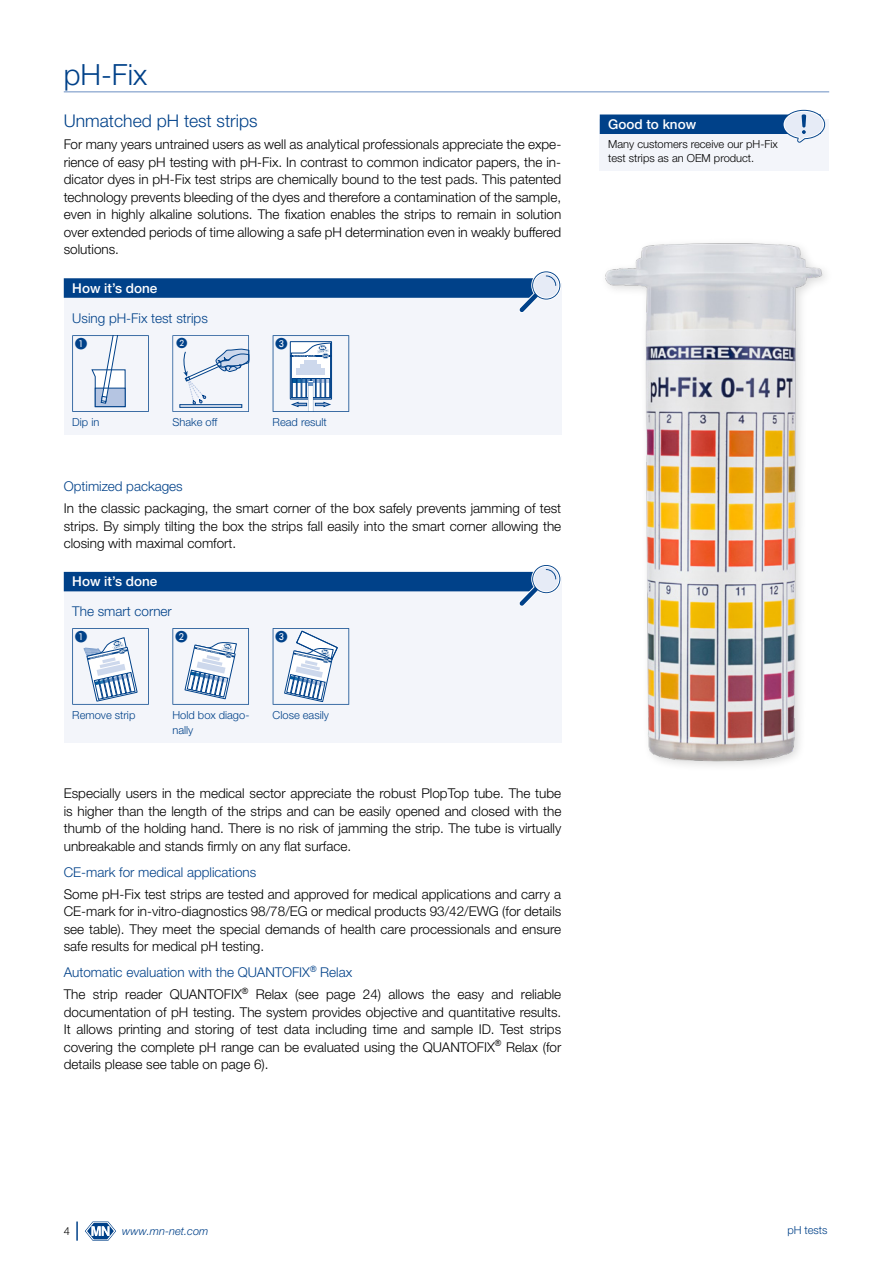
<style>
.page{position:relative;width:893px;height:1263px;background:#fff}
.page>*{position:absolute;margin:0;border:0;box-sizing:border-box;transform-origin:0 0}
.t1{font:300 29.25px "Helvetica Neue LTW1 G";color:#004189}
.t2{font:300 17.55px "Helvetica Neue LTW1 G";color:#004189}
.t3{font:300 13.5px/17.5px "Helvetica Neue LTW1 G";color:#000;text-align:justify}
.t4{font:300 13.5px "Helvetica Neue LTW1 G";color:#004189}
.t5{font:500 13.5px "Helvetica Neue LTW1 G";color:#fff}
.t6{font:12px "MN Font";color:#004189}
.t7{font:300 11.1px/14.4px "Helvetica Neue LTW1 G";color:#004189}
.t8{font:300 11.1px/14.4px "Helvetica Neue LTW1 G";color:#000}
.t9{font:italic 300 11.1px "Helvetica Neue LTW1 G";color:#004189}
.t10{font:10.8px "MN Font";color:#004189}
.s1{color:#004189}
</style>
<div class="page">
<hr style="left:76px;top:1221px;width:2px;height:20px;background:#004189">
<svg style="left:85px;top:1221px;width:31px;height:20px"></svg>
<hr style="left:64px;top:91px;width:765px;height:2px;background:#9cb4d7">
<div style="left:600px;top:119px;width:229px;height:52px;background:#f3f5fa"></div>
<div style="left:600px;top:114px;width:221px;height:20px;background:#004189"></div>
<svg style="left:783px;top:110px;width:42px;height:33px"></svg>
<div style="left:64px;top:283px;width:497px;height:152px;background:#f3f5fa"></div>
<div style="left:64px;top:278px;width:489px;height:20px;background:#004189"></div>
<svg style="left:72px;top:335px;width:77px;height:77px"></svg>
<svg style="left:172px;top:335px;width:78px;height:77px"></svg>
<svg style="left:273px;top:335px;width:76px;height:77px"></svg>
<svg style="left:519px;top:271px;width:42px;height:41px"></svg>
<div style="left:64px;top:577px;width:497px;height:166px;background:#f3f5fa"></div>
<div style="left:64px;top:572px;width:489px;height:19px;background:#004189"></div>
<svg style="left:72px;top:628px;width:77px;height:77px"></svg>
<svg style="left:172px;top:628px;width:77px;height:77px"></svg>
<svg style="left:273px;top:628px;width:76px;height:77px"></svg>
<svg style="left:519px;top:565px;width:42px;height:41px"></svg>
<img style="left:605px;top:243px;width:220px;height:523px">
<h1 class="t1" style="left:64px;top:56px;width:85px">pH‑Fix</h1>
<p class="t2" style="left:64px;top:110px;width:195px">Unmatched pH test strips</p>
<p class="t3" style="left:64px;top:136px;width:499px">For many years untrained users as well as analytical professionals appreciate the expe&shy;rience of easy pH testing with pH‑Fix. In contrast to common indicator papers, the in&shy;dicator dyes in pH‑Fix test strips are chemically bound to the test pads. This patented technology prevents bleeding of the dyes and therefore a contamination of the sample, even in highly alkaline solutions. The fixation enables the strips to remain in solution over extended periods of time allowing a safe pH determination even in weakly buffered solutions.</p>
<p class="t5" style="left:72px;top:280px;width:87px">How it’s done</p>
<p class="t4" style="left:72px;top:310px;width:137px">Using pH‑Fix test strips</p>
<p class="t6" style="left:75px;top:338px;width:13px">A</p>
<p class="t10" style="left:177px;top:337px;width:12px">B</p>
<p class="t6" style="left:276px;top:338px;width:13px">C</p>
<p class="t7" style="left:72px;top:415px;width:29px">Dip in</p>
<p class="t7" style="left:172px;top:415px;width:46px">Shake off</p>
<p class="t7" style="left:273px;top:415px;width:56px">Read result</p>
<p class="t4" style="left:64px;top:478px;width:121px">Optimized packages</p>
<p class="t3" style="left:64px;top:499px;width:499px">In the classic packaging, the smart corner of the box safely prevents jamming of test strips. By simply tilting the box the strips fall easily into the smart corner allowing the closing with maximal comfort.</p>
<p class="t5" style="left:72px;top:573px;width:87px">How it’s done</p>
<p class="t4" style="left:72px;top:603px;width:101px">The smart corner</p>
<p class="t6" style="left:75px;top:631px;width:13px">A</p>
<p class="t6" style="left:175px;top:631px;width:13px">B</p>
<p class="t6" style="left:276px;top:631px;width:13px">C</p>
<p class="t7" style="left:72px;top:708px;width:65px">Remove strip</p>
<p class="t7" style="left:172px;top:708px;width:77px">Hold box diago&shy;nally</p>
<p class="t7" style="left:273px;top:708px;width:58px">Close easily</p>
<p class="t3" style="left:64px;top:784px;width:499px">Especially users in the medical sector appreciate the robust PlopTop tube. The tube is higher than the length of the strips and can be easily opened and closed with the thumb of the holding hand. There is no risk of jamming the strip. The tube is virtually unbreakable and stands firmly on any flat surface.</p>
<p class="t4" style="left:64px;top:864px;width:194px">CE-mark for medical applications</p>
<p class="t3" style="left:64px;top:885px;width:499px">Some pH‑Fix test strips are tested and approved for medical applications and carry a CE-mark for in-vitro-diagnostics 98/78/EG or medical products 93/42/EWG (for details see table). They meet the special demands of health care processionals and ensure safe results for medical pH testing.</p>
<p class="t3" style="left:64px;top:961px;width:499px;line-height:21.8px"><span class="s1">Automatic evaluation with the QUANTOFIX</span><sup>®</sup> <span class="s1">Relax<br></span>The strip reader QUANTOFIX<sup>®</sup> Relax (see page 24) allows the easy and reliable</p>
<p class="t3" style="left:64px;top:1003px;width:499px">documentation of pH testing. The system provides objective and quantitative results.<br>It allows printing and storing of test data including time and sample ID. Test strips covering the complete pH range can be evaluated using the QUANTOFIX<sup>®</sup> Relax (for details please see table on page 6).</p>
<p class="t5" style="left:608px;top:116px;width:89px">Good to know</p>
<p class="t8" style="left:608px;top:136px;width:171px">Many customers receive our pH‑Fix test strips as an OEM product.</p>
<p class="t8" style="left:64px;top:1224px;width:8px">4</p>
<p class="t9" style="left:122px;top:1224px;width:88px">www.mn-net.com</p>
<p class="t7" style="left:787px;top:1223px;width:42px">pH tests</p>
</div>
